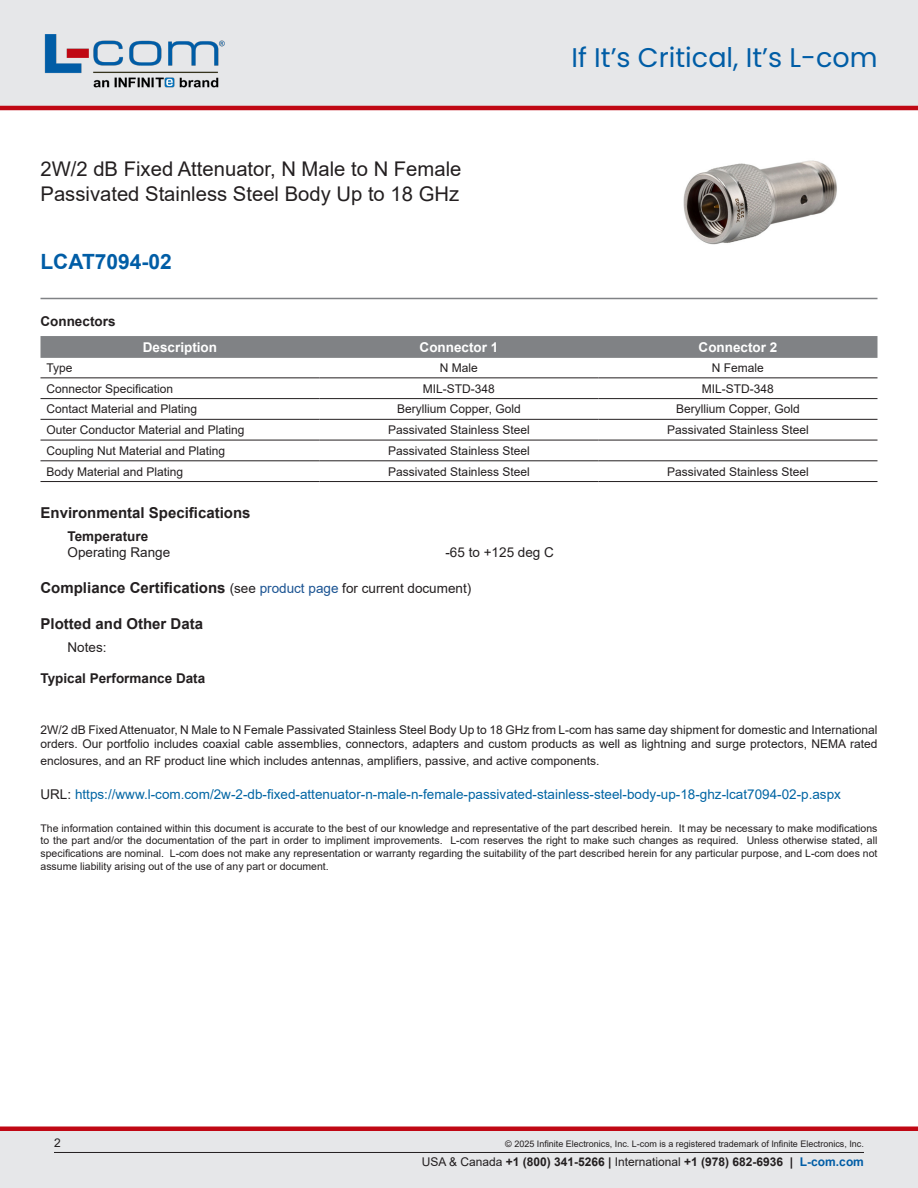
<style>
.page{position:relative;width:918px;height:1188px;background:#fff}
.page>*{position:absolute;margin:0;border:0;box-sizing:border-box;transform-origin:0 0}
.t1{font:27px "Poppins";color:#005da6}
.Branded_Part_No{font:700 21px "Arial";color:#005da6}
.Web_Description_Para{font:20.25px/24.3px "Arial";color:#231f20}
.Head1_for_Compliance{font:700 15px "Arial";color:#231f20}
.Head1{font:700 15px "Arial";color:#231f20}
.Marketing_and_URL{font:13.5px "Arial";color:#0065a4}
.Head2{font:700 13.5px "Arial";color:#231f20}
.Table_Header{font:700 13.5px "Arial";color:#fff}
.Specs_Para{font:13.5px "Arial";color:#231f20}
.Head2_after_Head1{font:700 13.5px "Arial";color:#231f20}
.Specs_Notes_Para{font:13.5px "Arial";color:#231f20}
.Web_Description_Para-2{font:12px/14.4px "Arial";color:#231f20}
.Table_Body{font:12px "Arial";color:#231f20}
.Table_Body_Left{font:12px "Arial";color:#231f20}
.t2{font:700 12px "Arial";color:#231f20}
.t3{font:10.5px/12.6px "Arial";color:#231f20;text-align:justify}
.Copyright_disclaimer{font:9px "Arial";color:#231f20}
.s1{font-weight:400;font-size:13.5px}
.s2{font-weight:400;font-size:13.5px;color:#1a5392}
.s3{color:#231f20}
.s4{font-weight:400}
.s5{color:#005da6}
</style>
<div class="page">
<div style="left:0;top:1131px;width:918px;height:57px;background:#e6e7e9"></div>
<div style="left:0;top:1126px;width:918px;height:5px;background:#c00814"></div>
<div style="left:0;top:0;width:918px;height:108px;background:#e6e7e9"></div>
<hr style="left:0;top:106px;width:918px;height:4px;background:#c00814">
<img style="left:44px;top:34px;width:181px;height:54px">
<hr style="left:54px;top:1152px;width:810px;height:1px;background:#231f20">
<hr style="left:40px;top:298px;width:838px;height:1px;background:#808285">
<img style="left:683px;top:160px;width:154px;height:85px">
<div style="left:40px;top:336px;width:838px;height:22px;background:#808285"></div>
<hr style="left:40px;top:378px;width:280px;height:1px;background:#231f20">
<hr style="left:320px;top:378px;width:278px;height:1px;background:#231f20">
<hr style="left:598px;top:378px;width:280px;height:1px;background:#231f20">
<hr style="left:40px;top:398px;width:280px;height:1px;background:#231f20">
<hr style="left:320px;top:398px;width:278px;height:1px;background:#231f20">
<hr style="left:598px;top:398px;width:280px;height:1px;background:#231f20">
<hr style="left:40px;top:419px;width:280px;height:1px;background:#231f20">
<hr style="left:320px;top:419px;width:278px;height:1px;background:#231f20">
<hr style="left:598px;top:419px;width:280px;height:1px;background:#231f20">
<hr style="left:40px;top:440px;width:280px;height:1px;background:#231f20">
<hr style="left:320px;top:440px;width:278px;height:1px;background:#231f20">
<hr style="left:598px;top:440px;width:280px;height:1px;background:#231f20">
<hr style="left:40px;top:461px;width:280px;height:1px;background:#231f20">
<hr style="left:320px;top:461px;width:278px;height:1px;background:#231f20">
<hr style="left:598px;top:461px;width:280px;height:1px;background:#231f20">
<hr style="left:40px;top:481px;width:280px;height:1px;background:#231f20">
<hr style="left:320px;top:481px;width:278px;height:1px;background:#231f20">
<hr style="left:598px;top:481px;width:280px;height:1px;background:#231f20">
<h1 class="Web_Description_Para" style="left:40px;top:157px;width:422px">2W/2 dB Fixed Attenuator, N Male to N Female<br>Passivated Stainless Steel Body Up to 18 GHz</h1>
<p class="Branded_Part_No" style="left:40px;top:247px;width:133px">LCAT7094-02</p>
<p class="Head2" style="left:40px;top:312px;width:77px">Connectors</p>
<h1 class="t1" style="left:572px;top:41px;width:307px">If It’s Critical, It’s L-com</h1>
<p class="Table_Header" style="left:143px;top:338px;width:76px">Description</p>
<p class="Table_Header" style="left:420px;top:338px;width:80px">Connector 1</p>
<p class="Table_Header" style="left:699px;top:338px;width:80px">Connector 2</p>
<p class="Table_Body_Left" style="left:46px;top:359px;width:28px">Type</p>
<p class="Table_Body" style="left:440px;top:359px;width:40px">N Male</p>
<p class="Table_Body" style="left:712px;top:359px;width:54px">N Female</p>
<p class="Table_Body_Left" style="left:46px;top:380px;width:128px">Connector Specification</p>
<p class="Table_Body" style="left:423px;top:380px;width:74px">MIL-STD-348</p>
<p class="Table_Body" style="left:702px;top:380px;width:74px">MIL-STD-348</p>
<p class="Table_Body_Left" style="left:46px;top:401px;width:152px">Contact Material and Plating</p>
<p class="Table_Body" style="left:397px;top:401px;width:125px">Beryllium Copper, Gold</p>
<p class="Table_Body" style="left:676px;top:401px;width:125px">Beryllium Copper, Gold</p>
<p class="Table_Body_Left" style="left:46px;top:422px;width:200px">Outer Conductor Material and Plating</p>
<p class="Table_Body" style="left:388px;top:422px;width:143px">Passivated Stainless Steel</p>
<p class="Table_Body" style="left:667px;top:422px;width:143px">Passivated Stainless Steel</p>
<p class="Table_Body_Left" style="left:46px;top:442px;width:180px">Coupling Nut Material and Plating</p>
<p class="Table_Body" style="left:388px;top:442px;width:143px">Passivated Stainless Steel</p>
<p class="Table_Body_Left" style="left:46px;top:463px;width:138px">Body Material and Plating</p>
<p class="Table_Body" style="left:388px;top:463px;width:143px">Passivated Stainless Steel</p>
<p class="Table_Body" style="left:667px;top:463px;width:143px">Passivated Stainless Steel</p>
<p class="Head1" style="left:40px;top:502px;width:212px">Environmental Specifications</p>
<p class="Head2_after_Head1" style="left:68px;top:526px;width:82px">Temperature</p>
<p class="Specs_Para" style="left:68px;top:543px;width:104px">Operating Range</p>
<p class="Specs_Para" style="left:446px;top:543px;width:110px">-65 to +125 deg C</p>
<p class="Head1_for_Compliance" style="left:40px;top:577px;width:432px">Compliance Certifications <span class="s1">(see</span> <span class="s2">product page</span> <span class="s1">for current document)</span></p>
<p class="Head1_for_Compliance" style="left:40px;top:613px;width:164px">Plotted and Other Data</p>
<p class="Specs_Notes_Para" style="left:68px;top:638px;width:41px">Notes:</p>
<p class="Head2" style="left:40px;top:669px;width:166px">Typical Performance Data</p>
<h1 class="Web_Description_Para-2" style="left:40px;top:723px;width:838px">2W/2 dB Fixed Attenuator, N Male to N Female Passivated Stainless Steel Body Up to 18 GHz from L-com has same day shipment for domestic and International orders. Our portfolio includes coaxial cable assemblies, connectors, adapters and custom products as well as lightning and surge protectors, NEMA rated</h1>
<h1 class="Web_Description_Para-2" style="left:40px;top:753px;width:560px">enclosures, and an RF product line which includes antennas, amplifiers, passive, and active components.</h1>
<p class="Marketing_and_URL" style="left:40px;top:785px;width:802px"><span class="s3">URL:</span> https://www.l-com.com/2w-2-db-fixed-attenuator-n-male-n-female-passivated-stainless-steel-body-up-18-ghz-lcat7094-02-p.aspx</p>
<p class="t3" style="left:40px;top:822px;width:838px">The information contained within this document is accurate to the best of our knowledge and representative of the part described herein. It may be necessary to make modifications to the part and/or the documentation of the part in order to impliment improvements. L-com reserves the right to make such changes as required. Unless otherwise stated, all specifications are nominal. L-com does not make any representation or warranty regarding the suitability of the part described herein for any particular purpose, and L-com does not assume liability arising out of the use of any part or document.</p>
<p class="Web_Description_Para-2" style="left:54px;top:1136px;width:8px">2</p>
<p class="Copyright_disclaimer" style="left:505px;top:1138px;width:360px">© 2025 Infinite Electronics, Inc. L-com is a registered trademark of Infinite Electronics, Inc.</p>
<p class="t2" style="left:422px;top:1153px;width:444px"><span class="s4">USA &amp; Canada</span> +1 (800) 341-5266 | <span class="s4">International</span> +1 (978) 682-6936 | <span class="s5">L-com.com</span></p>
</div>
